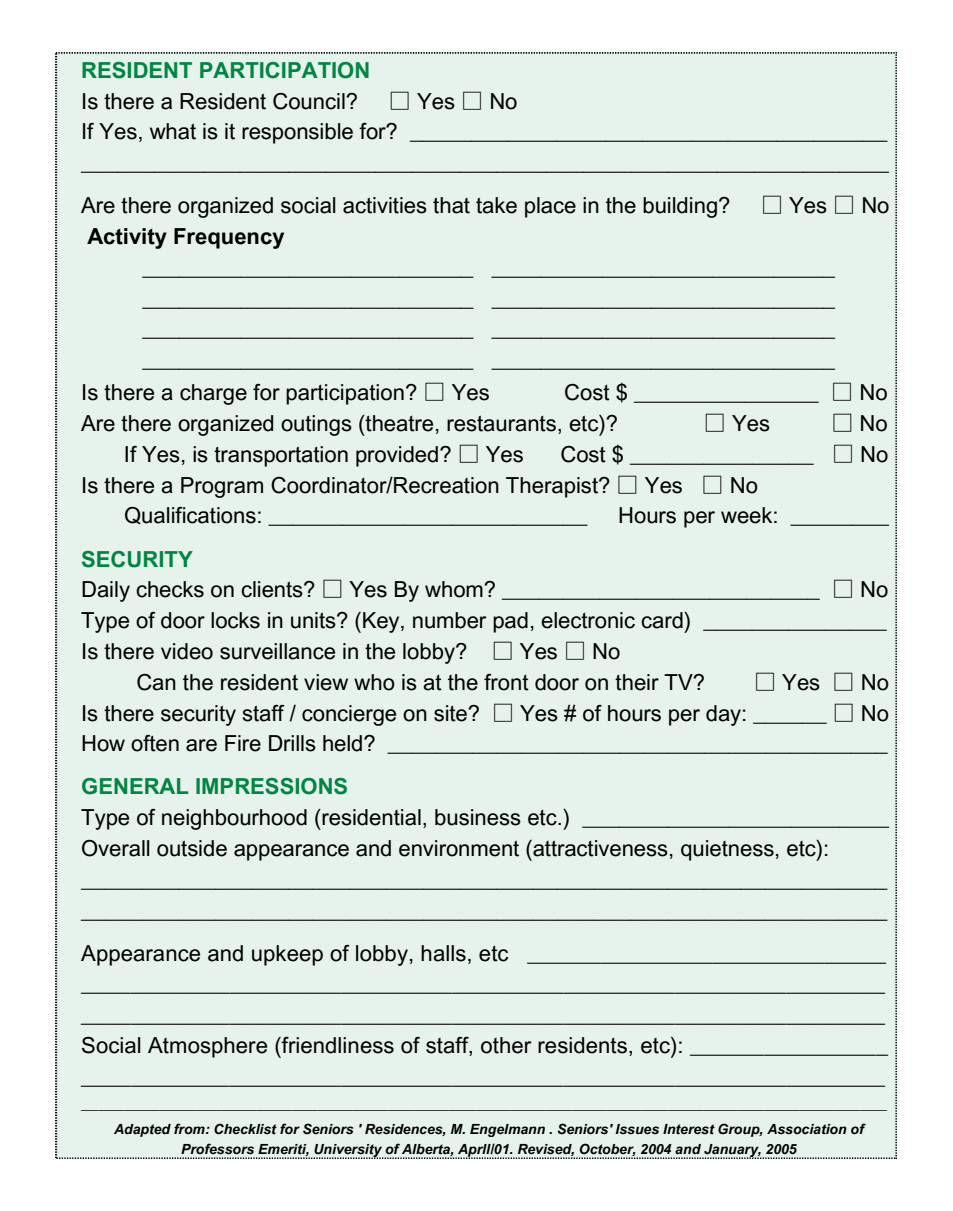
<style>
.page{position:relative;width:953px;height:1211px;background:#fff}
.page>*{position:absolute;margin:0;border:0;box-sizing:border-box;transform-origin:0 0}
.t1{font:22.05px/30.8px "Arial MT Pro";color:#000}
.t2{font:700 22.05px "Arial MT Pro";color:#008542}
.t3{font:italic 700 14px/19.6px "Arial MT Pro";color:#000;text-align:center}
.s1{font-weight:700;color:#008542}
.s2{font-family:"Noto Sans CJ Ksc"}
.s3{font-weight:700}
</style>
<div class="page">
<div style="left:56px;top:52px;width:841px;height:1106px;background:#e6f3ec"></div>
<h1 class="t1" style="left:81px;top:57px;width:291px"><span class="s1">RESIDENT PARTICIPATION<br></span>Is there a Resident Council?</h1>
<h1 class="t1" style="left:81px;top:88px;width:809px;text-indent:308px"><span class="s2">□</span> Yes <span class="s2">□</span> No<br>If Yes, what is it responsible for? _______________________________________ __________________________________________________________________</h1>
<h1 class="t1" style="left:81px;top:193px;width:651px">Are there organized social activities that take place in the building?</h1>
<h1 class="t1" style="left:761px;top:193px;width:130px"><span class="s2">□</span> Yes <span class="s2">□</span> No</h1>
<h1 class="t1" style="left:143px;top:223px;width:694px;text-indent:-55px"><span class="s3">Activity Frequency<br></span>___________________________ ____________________________ ___________________________ ____________________________ ___________________________ ____________________________ ___________________________ ____________________________</h1>
<h1 class="t1" style="left:81px;top:380px;width:410px">Is there a charge for participation? <span class="s2">□</span> Yes</h1>
<h1 class="t1" style="left:81px;top:380px;width:808px;text-indent:483px">Cost $ _______________ <span class="s2">□</span> No<br>Are there organized outings (theatre, restaurants, etc)?</h1>
<h1 class="t1" style="left:704px;top:410px;width:68px"><span class="s2">□</span> Yes</h1>
<h1 class="t1" style="left:831px;top:410px;width:58px"><span class="s2">□</span> No</h1>
<h1 class="t1" style="left:124px;top:441px;width:401px">If Yes, is transportation provided? <span class="s2">□</span> Yes</h1>
<h1 class="t1" style="left:560px;top:441px;width:329px">Cost $ _______________ <span class="s2">□</span> No</h1>
<h1 class="t1" style="left:81px;top:472px;width:678px">Is there a Program Coordinator/Recreation Therapist? <span class="s2">□</span> Yes <span class="s2">□</span> No</h1>
<h1 class="t1" style="left:124px;top:503px;width:465px">Qualifications: __________________________</h1>
<h1 class="t1" style="left:618px;top:503px;width:272px">Hours per week: ________</h1>
<h1 class="t2" style="left:81px;top:550px;width:113px">SECURITY</h1>
<h1 class="t1" style="left:81px;top:577px;width:808px">Daily checks on clients? <span class="s2">□</span> Yes By whom? __________________________ <span class="s2">□</span> No</h1>
<h1 class="t1" style="left:81px;top:607px;width:807px">Type of door locks in units? (Key, number pad, electronic card) _______________</h1>
<h1 class="t1" style="left:81px;top:638px;width:541px">Is there video surveillance in the lobby? <span class="s2">□</span> Yes <span class="s2">□</span> No</h1>
<h1 class="t1" style="left:136px;top:669px;width:570px">Can the resident view who is at the front door on their TV?</h1>
<h1 class="t1" style="left:81px;top:669px;width:809px;text-align:justify;text-indent:673px"><span class="s2">□</span> Yes <span class="s2">□</span> No Is there security staff / concierge on site? <span class="s2">□</span> Yes # of hours per day: ______ <span class="s2">□</span> No How often are Fire Drills held? _________________________________________</h1>
<h1 class="t1" style="left:81px;top:773px;width:809px"><span class="s1">GENERAL IMPRESSIONS<br></span>Type of neighbourhood (residential, business etc.) _________________________ Overall outside appearance and environment (attractiveness, quietness, etc): __________________________________________________________________ __________________________________________________________________</h1>
<h1 class="t1" style="left:81px;top:939px;width:808px">Appearance and upkeep of lobby, halls, etc _____________________________ _________________________________________________________________ _________________________________________________________________ Social Atmosphere (friendliness of staff, other residents, etc): ________________ _________________________________________________________________</h1>
<p class="t3" style="left:114px;top:1120px;width:751px">Adapted from: Checklist for Seniors ' Residences, M. Engelmann . Seniors' Issues Interest Group, Association of<br>Professors Emeriti, University of Alberta, Aprll/01. Revised, October, 2004 and January, 2005</p>
</div>
